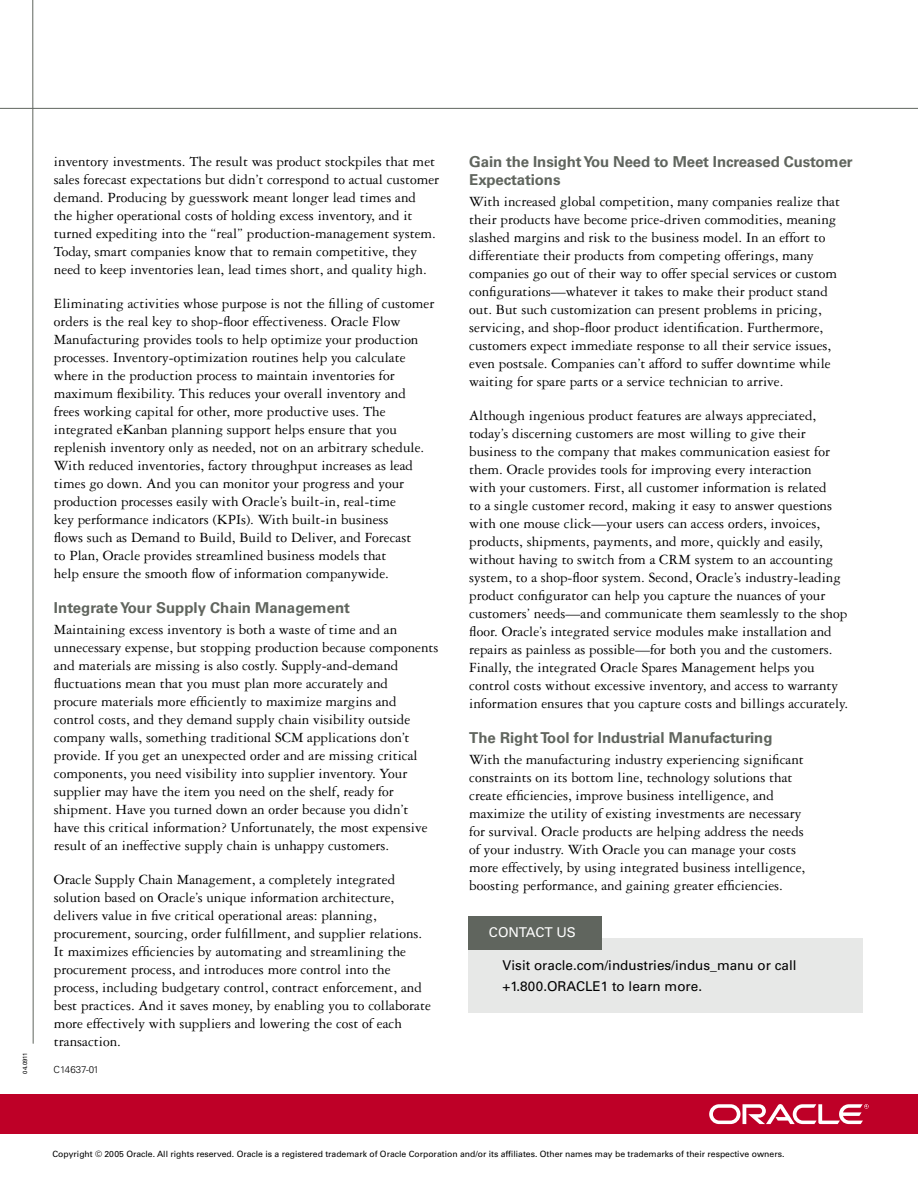
<style>
.page{position:relative;width:918px;height:1188px;background:#fff}
.page>*{position:absolute;margin:0;border:0;box-sizing:border-box;transform-origin:0 0}
.Body{font:15px/18px "Garamond 3 LT Std";color:#000}
.subhead{font:700 15px/18px "Univers LT Std";letter-spacing:-.01em;color:#60655e}
.Call_to_action{font:13.5px/21px "Univers LT Std";color:#000}
.subhead-2{font:13.5px "Univers LT Std";color:#fff}
.Sidebar_Bullets{font:300 9.75px "Univers LT Std";color:#000}
.t1{font:8.7px "Univers LT Std";color:#000}
.t2{font:6px "Univers LT Std";color:#000}
</style>
<div class="page">
<hr style="left:0;top:108px;width:918px;height:1px;background:#60655e">
<hr style="left:32px;top:0;width:2px;height:1043px;background:#60655e">
<div style="left:0;top:1094px;width:918px;height:40px;background:#be0027"></div>
<svg style="left:709px;top:1104px;width:160px;height:20px"></svg>
<div style="left:469px;top:938px;width:394px;height:74px;background:#e7e8e7"></div>
<div style="left:469px;top:916px;width:133px;height:34px;background:#60655e"></div>
<p class="Body" style="left:54px;top:152px;width:387px">inventory investments. The result was product stockpiles that met sales forecast expectations but didn’t correspond to actual customer demand. Producing by guesswork meant longer lead times and<br>the higher operational costs of holding excess inventory, and it turned expediting into the “real” production-management system.<br>Today, smart companies know that to remain competitive, they need to keep inventories lean, lead times short, and quality high.</p>
<p class="Body" style="left:54px;top:295px;width:382px">Eliminating activities whose purpose is not the filling of customer orders is the real key to shop-floor effectiveness. Oracle Flow Manufacturing provides tools to help optimize your production processes. Inventory-optimization routines help you calculate where in the production process to maintain inventories for maximum flexibility. This reduces your overall inventory and frees working capital for other, more productive uses. The integrated eKanban planning support helps ensure that you replenish inventory only as needed, not on an arbitrary schedule.<br>With reduced inventories, factory throughput increases as lead times go down. And you can monitor your progress and your production processes easily with Oracle’s built-in, real-time<br>key performance indicators (KPIs). With built-in business<br>flows such as Demand to Build, Build to Deliver, and Forecast<br>to Plan, Oracle provides streamlined business models that<br>help ensure the smooth flow of information companywide.</p>
<p class="subhead" style="left:54px;top:598px;width:298px">Integrate Your Supply Chain Management</p>
<p class="Body" style="left:54px;top:620px;width:386px">Maintaining excess inventory is both a waste of time and an unnecessary expense, but stopping production because components and materials are missing is also costly. Supply-and-demand fluctuations mean that you must plan more accurately and<br>procure materials more efficiently to maximize margins and control costs, and they demand supply chain visibility outside company walls, something traditional SCM applications don’t provide. If you get an unexpected order and are missing critical components, you need visibility into supplier inventory. Your supplier may have the item you need on the shelf, ready for shipment. Have you turned down an order because you didn’t<br>have this critical information? Unfortunately, the most expensive result of an ineffective supply chain is unhappy customers.</p>
<p class="Body" style="left:54px;top:871px;width:378px">Oracle Supply Chain Management, a completely integrated solution based on Oracle’s unique information architecture, delivers value in five critical operational areas: planning, procurement, sourcing, order fulfillment, and supplier relations.<br>It maximizes efficiencies by automating and streamlining the procurement process, and introduces more control into the process, including budgetary control, contract enforcement, and best practices. And it saves money, by enabling you to collaborate more effectively with suppliers and lowering the cost of each transaction.</p>
<p class="t2" style="left:22px;top:1074px;width:22px;rotate:-90deg">04.0911</p>
<p class="Sidebar_Bullets" style="left:54px;top:1064px;width:47px">C14637-01</p>
<p class="subhead" style="left:469px;top:153px;width:385px">Gain the Insight You Need to Meet Increased Customer<br>Expectations</p>
<p class="Body" style="left:469px;top:192px;width:372px">With increased global competition, many companies realize that their products have become price-driven commodities, meaning slashed margins and risk to the business model. In an effort to differentiate their products from competing offerings, many companies go out of their way to offer special services or custom configurations—whatever it takes to make their product stand out. But such customization can present problems in pricing, servicing, and shop-floor product identification. Furthermore, customers expect immediate response to all their service issues, even postsale. Companies can’t afford to suffer downtime while waiting for spare parts or a service technician to arrive.</p>
<p class="Body" style="left:469px;top:407px;width:380px">Although ingenious product features are always appreciated, today’s discerning customers are most willing to give their business to the company that makes communication easiest for them. Oracle provides tools for improving every interaction<br>with your customers. First, all customer information is related<br>to a single customer record, making it easy to answer questions with one mouse click—your users can access orders, invoices, products, shipments, payments, and more, quickly and easily, without having to switch from a CRM system to an accounting system, to a shop-floor system. Second, Oracle’s industry-leading product configurator can help you capture the nuances of your customers’ needs—and communicate them seamlessly to the shop floor. Oracle’s integrated service modules make installation and repairs as painless as possible—for both you and the customers.<br>Finally, the integrated Oracle Spares Management helps you control costs without excessive inventory, and access to warranty information ensures that you capture costs and billings accurately.</p>
<p class="subhead" style="left:469px;top:729px;width:305px">The Right Tool for Industrial Manufacturing</p>
<p class="Body" style="left:469px;top:750px;width:338px">With the manufacturing industry experiencing significant constraints on its bottom line, technology solutions that create efficiencies, improve business intelligence, and maximize the utility of existing investments are necessary for survival. Oracle products are helping address the needs of your industry. With Oracle you can manage your costs more effectively, by using integrated business intelligence, boosting performance, and gaining greater efficiencies.</p>
<p class="subhead-2" style="left:489px;top:924px;width:88px">CONTACT US</p>
<p class="Call_to_action" style="left:502px;top:955px;width:296px">Visit oracle.com/industries/indus_manu or call +1.800.ORACLE1 to learn more.</p>
<p class="t1" style="left:52px;top:1149px;width:734px">Copyright © 2005 Oracle. All rights reserved. Oracle is a registered trademark of Oracle Corporation and/or its affiliates. Other names may be trademarks of their respective owners.</p>
</div>
